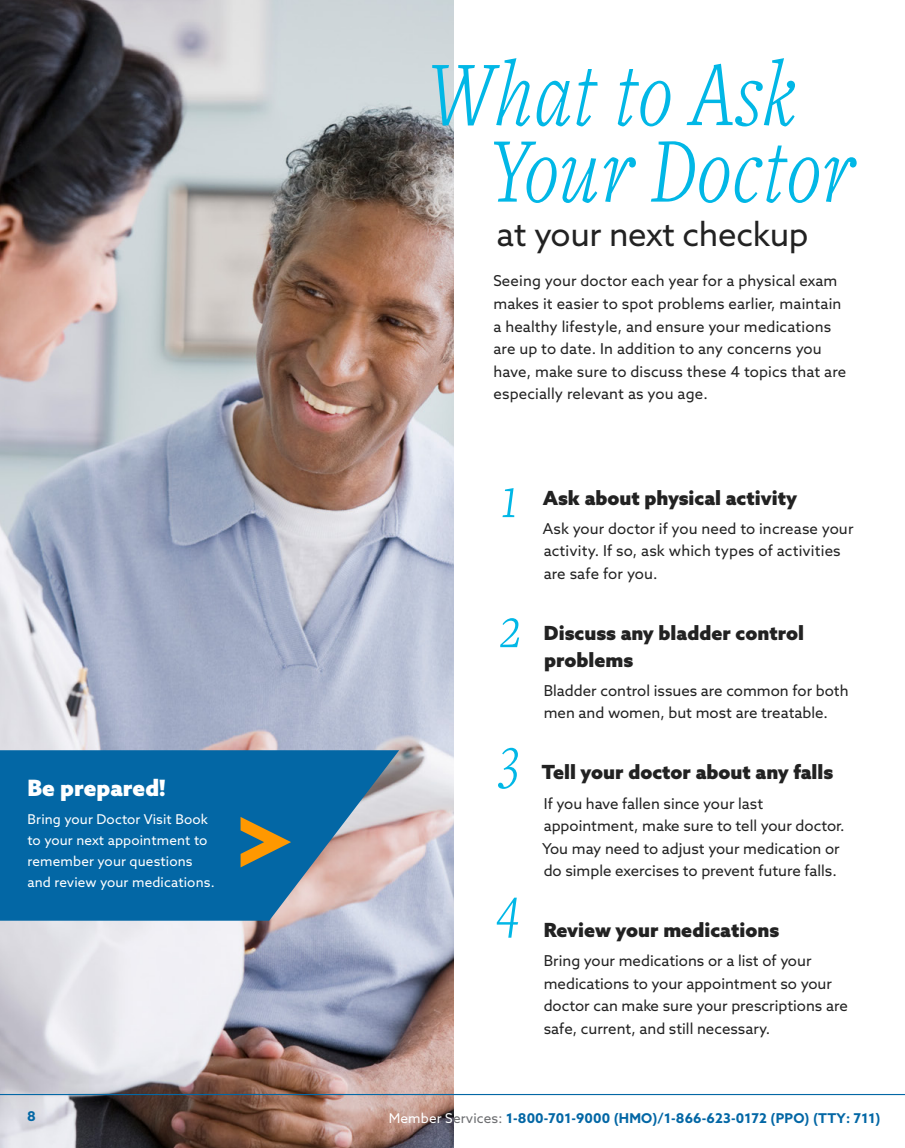
<style>
.page{position:relative;width:905px;height:1148px;background:#fff}
.page>*{position:absolute;margin:0;border:0;box-sizing:border-box;transform-origin:0 0}
.t1{font:italic 300 60px "Freight Text Cmp Pro";color:#01b7e6}
.Body{font:33px "Azo Sans";letter-spacing:-.01em;color:#222}
.t2{font:900 22.5px "Azo Sans";color:#fff}
.t3{font:900 19.5px/27px "Azo Sans";color:#222}
.Body-2{font:15px/22.5px "Azo Sans";color:#222}
.t4{font:13.5px/21px "Azo Sans";letter-spacing:.01em;color:#fff}
.Footer_Spine_Text{font:700 13.5px "Azo Sans";letter-spacing:.01em;color:#0367a5}
.s1{font-weight:400;color:#fff}
.s2{font-weight:400;color:#6d6e71}
</style>
<div class="page">
<img style="left:0;top:0;width:453px;height:1148px">
<svg style="left:0;top:750px;width:399px;height:170px;background:#2675a8"></svg>
<svg style="left:494px;top:141px;width:362px;height:62px"></svg>
<svg style="left:432px;top:58px;width:363px;height:68px"></svg>
<svg style="left:240px;top:817px;width:51px;height:50px;background:#657a64"></svg>
<hr style="left:0;top:1094px;width:904px;height:1px;background:#0367a5">
<p class="Body" style="left:496px;top:213px;width:313px">at your next checkup</p>
<p class="Body-2" style="left:493px;top:270px;width:354px">Seeing your doctor each year for a physical exam makes it easier to spot problems earlier, maintain a healthy lifestyle, and ensure your medications are up to date. In addition to any concerns you have, make sure to discuss these 4 topics that are especially relevant as you age.</p>
<h3 class="t2" style="left:28px;top:772px;width:140px">Be prepared!</h3>
<p class="t4" style="left:27px;top:808px;width:189px">Bring your Doctor Visit Book to your next appointment to remember your questions and review your medications.</p>
<p class="t1" style="left:501px;top:460px;width:18px">1</p>
<p class="t1" style="left:499px;top:590px;width:22px">2</p>
<p class="t1" style="left:499px;top:719px;width:22px">3</p>
<p class="t1" style="left:496px;top:869px;width:25px">4</p>
<h2 class="t3" style="left:543px;top:484px;width:256px">Ask about physical activity</h2>
<p class="Body-2" style="left:543px;top:517px;width:312px">Ask your doctor if you need to increase your activity. If so, ask which types of activities are safe for you.</p>
<h2 class="t3" style="left:544px;top:619px;width:262px">Discuss any bladder control problems</h2>
<p class="Body-2" style="left:543px;top:679px;width:306px">Bladder control issues are common for both men and women, but most are treatable.</p>
<h2 class="t3" style="left:542px;top:758px;width:293px">Tell your doctor about any falls</h2>
<p class="Body-2" style="left:542px;top:791px;width:304px">If you have fallen since your last appointment, make sure to tell your doctor.<br>You may need to adjust your medication or do simple exercises to prevent future falls.</p>
<h2 class="t3" style="left:544px;top:916px;width:237px">Review your medications</h2>
<p class="Body-2" style="left:543px;top:949px;width:305px">Bring your medications or a list of your medications to your appointment so your doctor can make sure your prescriptions are safe, current, and still necessary.</p>
<p class="Footer_Spine_Text" style="left:27px;top:1107px;width:10px">8</p>
<p class="Footer_Spine_Text" style="left:389px;top:1109px;width:493px"><span class="s1">Member S</span><span class="s2">ervices:</span> 1-800-701-9000 (HMO)/1-866-623-0172 (PPO) (TTY: 711)</p>
</div>
